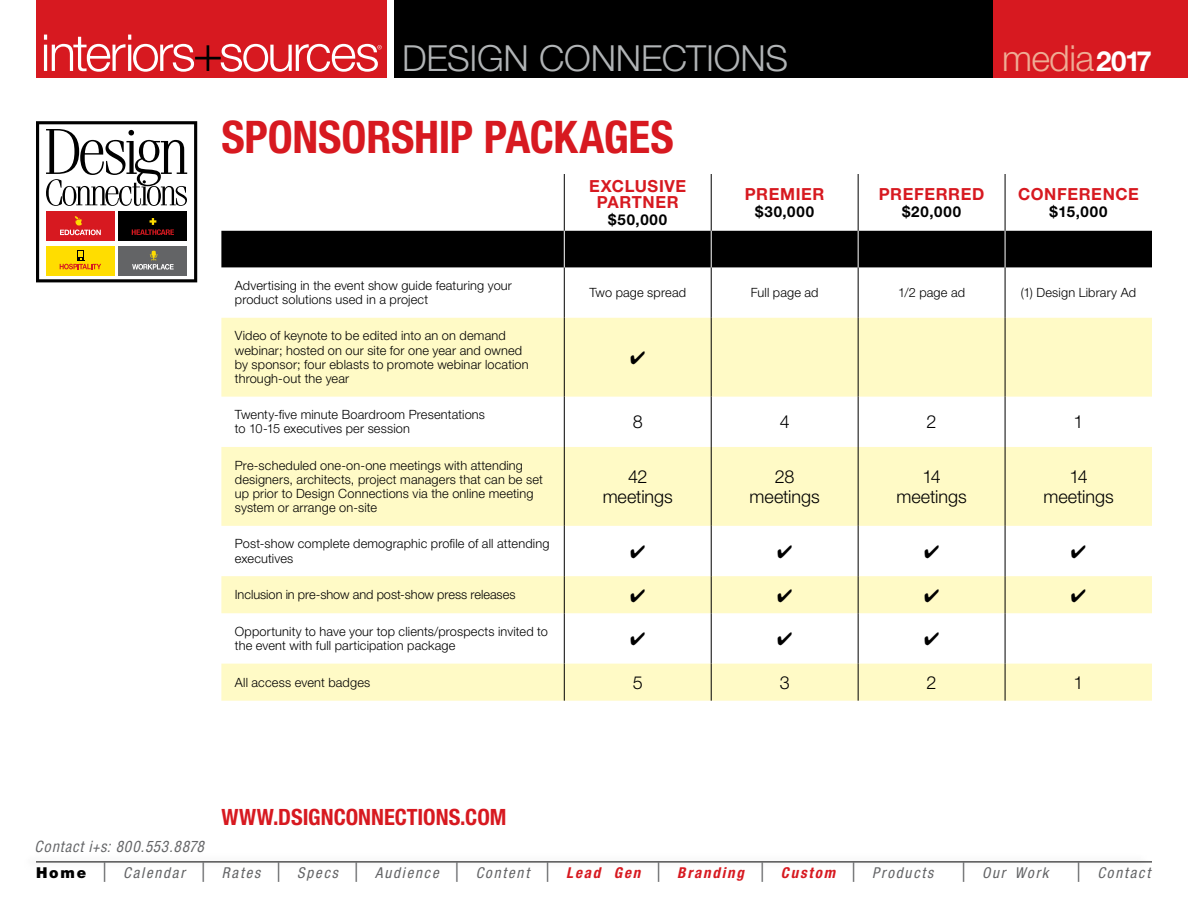
<style>
.page{position:relative;width:1188px;height:918px;background:#fff}
.page>*{position:absolute;margin:0;border:0;box-sizing:border-box;transform-origin:0 0}
.t1{font:700 condensed 45px "Helvetica Neue LT Std";letter-spacing:-.005em;color:#d71920}
.t2{font:300 36px "Helvetica Neue LT Std";letter-spacing:-.005em;color:#b1b4b6}
.t3{font:300 36px "Helvetica Neue LT Std";letter-spacing:-.02em;color:#efad95}
.t4{font:700 condensed 22.5px "Helvetica Neue LT Std";color:#d71920}
.t5{font:300 18px/19.5px "Helvetica Neue LT Std";letter-spacing:-.005em;color:#000;text-align:center}
.t6{font:700 16.65px/16.5px "Helvetica Neue LT Std";letter-spacing:.035em;color:#d71920;text-align:center}
.t7{font:italic condensed 15px "Helvetica Neue LT Std";letter-spacing:.12em;color:#636466}
.t8{font:700 15px "Helvetica Neue LT Std";letter-spacing:.065em;color:#000}
.t9{font:italic condensed 15px "Helvetica LT Std";letter-spacing:.045em;color:#636466}
.t10{font:300 12.75px/14.2px "Helvetica Neue LT Std";letter-spacing:.01em;color:#000}
.s1{font-weight:700;font-size:27.75px;color:#fff}
.s2{font-weight:900;font-style:normal;font-stretch:normal;color:#000}
.s3{font-size:18px}
.s4{font-weight:700;color:#d71920}
</style>
<div class="page">
<div style="left:22px;top:853px;width:1130px;height:18px;background:#000;opacity:.35"></div>
<hr style="left:36px;top:862px;width:1116px;height:1px;background:#000">
<div style="left:394px;top:0;width:599px;height:78px;background:#000"></div>
<div style="left:993px;top:0;width:195px;height:78px;background:#d71920"></div>
<div style="left:36px;top:0;width:351px;height:78px;background:#d71920"></div>
<svg style="left:44px;top:35px;width:338px;height:37px"></svg>
<div style="left:221px;top:231px;width:931px;height:36px;background:#000"></div>
<svg style="left:221px;top:318px;width:931px;height:383px;fill:#fffac6"></svg>
<hr style="left:711px;top:174px;width:1px;height:57px;background:#000">
<hr style="left:858px;top:174px;width:1px;height:57px;background:#000">
<hr style="left:1005px;top:174px;width:1px;height:57px;background:#000">
<hr style="left:711px;top:267px;width:1px;height:51px;background:#000">
<hr style="left:858px;top:267px;width:1px;height:51px;background:#000">
<hr style="left:1005px;top:267px;width:1px;height:51px;background:#000">
<hr style="left:711px;top:318px;width:1px;height:79px;background:#000">
<hr style="left:858px;top:318px;width:1px;height:79px;background:#000">
<hr style="left:1005px;top:318px;width:1px;height:79px;background:#000">
<hr style="left:711px;top:397px;width:1px;height:50px;background:#000">
<hr style="left:858px;top:397px;width:1px;height:50px;background:#000">
<hr style="left:1005px;top:397px;width:1px;height:50px;background:#000">
<hr style="left:711px;top:447px;width:1px;height:79px;background:#000">
<hr style="left:858px;top:447px;width:1px;height:79px;background:#000">
<hr style="left:1005px;top:447px;width:1px;height:79px;background:#000">
<hr style="left:711px;top:526px;width:1px;height:50px;background:#000">
<hr style="left:858px;top:526px;width:1px;height:50px;background:#000">
<hr style="left:1005px;top:526px;width:1px;height:50px;background:#000">
<hr style="left:711px;top:576px;width:1px;height:37px;background:#000">
<hr style="left:858px;top:576px;width:1px;height:37px;background:#000">
<hr style="left:1005px;top:576px;width:1px;height:37px;background:#000">
<hr style="left:711px;top:613px;width:1px;height:51px;background:#000">
<hr style="left:858px;top:613px;width:1px;height:51px;background:#000">
<hr style="left:1005px;top:613px;width:1px;height:51px;background:#000">
<hr style="left:711px;top:664px;width:1px;height:37px;background:#000">
<hr style="left:858px;top:664px;width:1px;height:37px;background:#000">
<hr style="left:1005px;top:664px;width:1px;height:37px;background:#000">
<hr style="left:564px;top:174px;width:1px;height:57px;background:#000">
<hr style="left:564px;top:267px;width:1px;height:51px;background:#000">
<hr style="left:564px;top:318px;width:1px;height:79px;background:#000">
<hr style="left:564px;top:397px;width:1px;height:50px;background:#000">
<hr style="left:564px;top:447px;width:1px;height:79px;background:#000">
<hr style="left:564px;top:526px;width:1px;height:50px;background:#000">
<hr style="left:564px;top:576px;width:1px;height:37px;background:#000">
<hr style="left:564px;top:613px;width:1px;height:51px;background:#000">
<hr style="left:564px;top:664px;width:1px;height:37px;background:#000">
<hr style="left:564px;top:231px;width:1px;height:36px;background:#fff">
<hr style="left:711px;top:231px;width:1px;height:36px;background:#fff">
<hr style="left:858px;top:231px;width:1px;height:36px;background:#fff">
<hr style="left:1005px;top:231px;width:1px;height:36px;background:#fff">
<svg style="left:36px;top:121px;width:161px;height:161px"></svg>
<svg style="left:631px;top:351px;width:14px;height:13px"></svg>
<svg style="left:631px;top:545px;width:14px;height:13px"></svg>
<svg style="left:778px;top:545px;width:14px;height:13px"></svg>
<svg style="left:925px;top:545px;width:14px;height:13px"></svg>
<svg style="left:1072px;top:545px;width:14px;height:13px"></svg>
<svg style="left:631px;top:589px;width:14px;height:13px"></svg>
<svg style="left:778px;top:589px;width:14px;height:13px"></svg>
<svg style="left:925px;top:589px;width:14px;height:13px"></svg>
<svg style="left:1072px;top:589px;width:14px;height:13px"></svg>
<svg style="left:631px;top:632px;width:14px;height:13px"></svg>
<svg style="left:778px;top:632px;width:14px;height:13px"></svg>
<svg style="left:925px;top:632px;width:14px;height:13px"></svg>
<h2 class="t2" style="left:402px;top:36px;width:387px">DESIGN CONNECTIONS</h2>
<h2 class="t3" style="left:1002px;top:36px;width:151px">media<span class="s1">2017</span></h2>
<h1 class="t1" style="left:221px;top:110px;width:454px">SPONSORSHIP PACKAGES</h1>
<h3 class="t6" style="left:589px;top:177px;width:99px">EXCLUSIVE<br>PARTNER</h3>
<p class="t8" style="left:608px;top:210px;width:61px">$50,000</p>
<h3 class="t6" style="left:745px;top:185px;width:81px">PREMIER</h3>
<p class="t8" style="left:755px;top:202px;width:61px">$30,000</p>
<h3 class="t6" style="left:879px;top:185px;width:107px">PREFERRED</h3>
<p class="t8" style="left:902px;top:202px;width:60px">$20,000</p>
<h3 class="t6" style="left:1018px;top:185px;width:122px">CONFERENCE</h3>
<p class="t8" style="left:1050px;top:202px;width:59px">$15,000</p>
<p class="t10" style="left:235px;top:278px;width:279px">Advertising in the event show guide featuring your product solutions used in a project</p>
<p class="t10" style="left:589px;top:285px;width:98px">Two page spread</p>
<p class="t10" style="left:751px;top:285px;width:69px">Full page ad</p>
<p class="t10" style="left:898px;top:285px;width:68px">1/2 page ad</p>
<p class="t10" style="left:1021px;top:285px;width:117px">(1) Design Library Ad</p>
<p class="t10" style="left:235px;top:328px;width:295px">Video of keynote to be edited into an on demand webinar; hosted on our site for one year and owned by sponsor; four eblasts to promote webinar location through-out the year</p>
<p class="t10" style="left:235px;top:407px;width:252px">Twenty-five minute Boardroom Presentations to 10-15 executives per session</p>
<h3 class="t5" style="left:633px;top:412px;width:12px">8</h3>
<h3 class="t5" style="left:780px;top:412px;width:12px">4</h3>
<h3 class="t5" style="left:927px;top:412px;width:12px">2</h3>
<h3 class="t5" style="left:1074px;top:412px;width:12px">1</h3>
<p class="t10" style="left:235px;top:458px;width:309px">Pre-scheduled one-on-one meetings with attending designers, architects, project managers that can be set up prior to Design Connections via the online meeting system or arrange on-site</p>
<h3 class="t5" style="left:603px;top:467px;width:72px">42 meetings</h3>
<h3 class="t5" style="left:750px;top:467px;width:72px">28 meetings</h3>
<h3 class="t5" style="left:897px;top:467px;width:72px">14 meetings</h3>
<h3 class="t5" style="left:1043px;top:467px;width:72px">14 meetings</h3>
<p class="t10" style="left:235px;top:537px;width:316px">Post-show complete demographic profile of all attending executives</p>
<p class="t10" style="left:235px;top:587px;width:282px">Inclusion in pre-show and post-show press releases</p>
<p class="t10" style="left:235px;top:624px;width:315px">Opportunity to have your top clients/prospects invited to the event with full participation package</p>
<p class="t10" style="left:235px;top:675px;width:137px">All access event badges</p>
<h3 class="t5" style="left:633px;top:672px;width:12px">5</h3>
<h3 class="t5" style="left:780px;top:672px;width:12px">3</h3>
<h3 class="t5" style="left:927px;top:672px;width:12px">2</h3>
<h3 class="t5" style="left:1074px;top:672px;width:12px">1</h3>
<p class="t9" style="left:34px;top:837px;width:171px">Contact i+s: 800.553.8878</p>
<h3 class="t4" style="left:221px;top:804px;width:287px">WWW.DSIGNCONNECTIONS.COM</h3>
<p class="t7" style="left:36px;top:864px;width:899px"><span class="s2">Home</span> <span class="s3">|</span> Calendar <span class="s3">|</span> Rates <span class="s3">|</span> Specs <span class="s3">|</span> Audience <span class="s3">|</span> Content <span class="s3">|</span> <span class="s4">Lead Gen</span> <span class="s3">|</span> <span class="s4">Branding</span> <span class="s3">|</span> <span class="s4">Custom</span> <span class="s3">|</span> Products</p>
<p class="t7" style="left:959px;top:864px;width:91px"><span class="s3">|</span> Our Work</p>
<p class="t7" style="left:1074px;top:864px;width:78px"><span class="s3">|</span> Contact</p>
</div>
